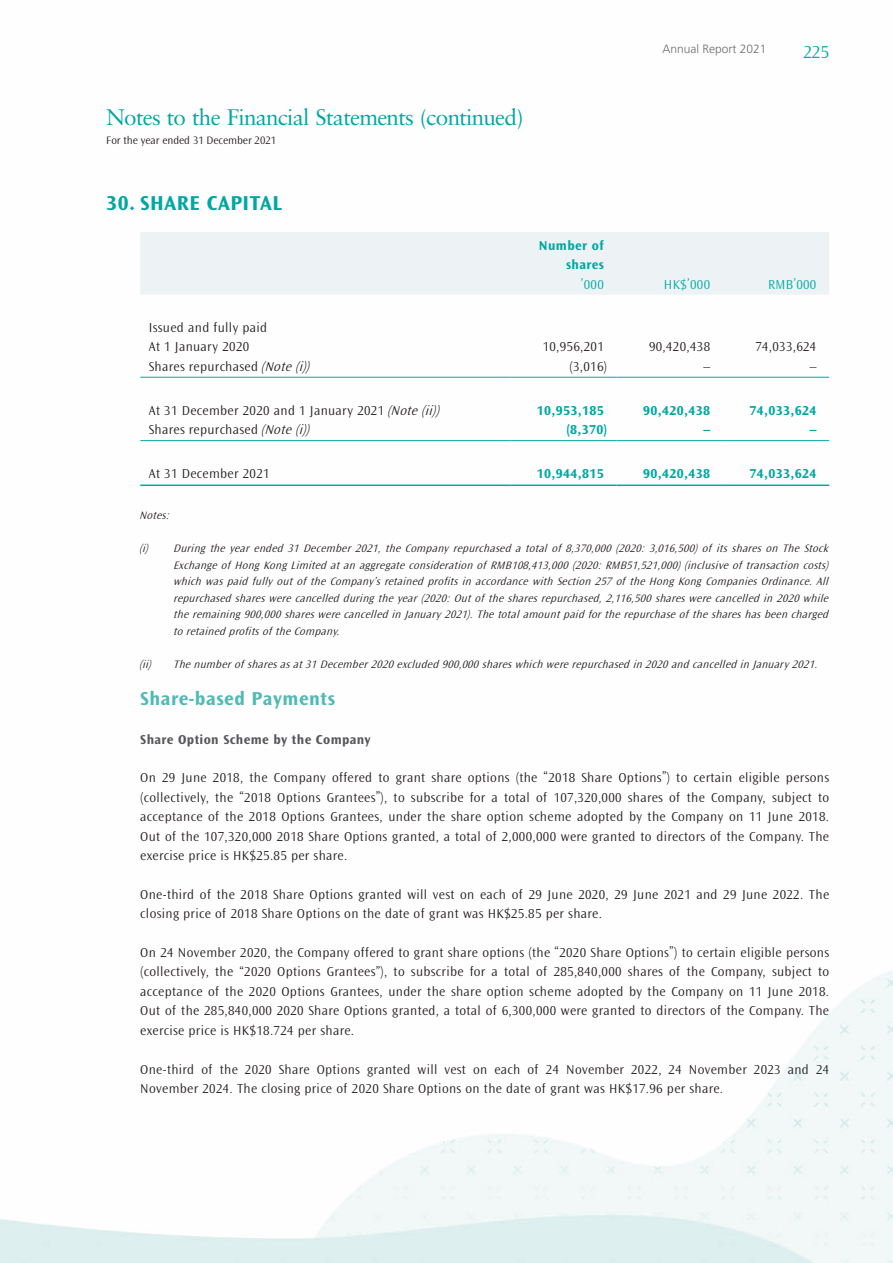
<style>
.page{position:relative;width:893px;height:1263px;background:#fff}
.page>*{position:absolute;margin:0;border:0;box-sizing:border-box;transform-origin:0 0}
.t1{font:22.5px "Sabon LT Std";letter-spacing:-.035em;color:#00a8a3}
.t2{font:700 21px "Ocean Sans Std";letter-spacing:.025em;color:#00a8a3}
.t3{font:700 19.5px "Ocean Sans Std";letter-spacing:.025em;color:#51bab4}
.t4{font:300 18px "Ocean Sans Std";color:#00a8a3}
.t5{font:300 13.5px/19.5px "Ocean Sans Std";letter-spacing:.025em;color:#231f20}
.t6{font:700 13.5px/19.5px "Ocean Sans Std";letter-spacing:.025em;color:#00a8a3;text-align:right}
.t7{font:700 13.5px "Ocean Sans Std";letter-spacing:.025em;color:#57585a}
.t8{font:300 13.5px "Ocean Sans Std";letter-spacing:.025em;color:#00a8a3}
.t9{font:300 12px "Frutiger LT Std";color:#6c6d70}
.t10{font:italic 300 11.25px/16.5px "Ocean Sans Std";color:#231f20;text-align:justify}
.t11{font:300 11.25px "Ocean Sans Std";letter-spacing:-.005em;color:#231f20}
.s1{font-style:italic}
</style>
<div class="page">
<img style="left:0;top:376px;width:893px;height:887px">
<div style="left:140px;top:232px;width:689px;height:63px;background:#edf3f5"></div>
<hr style="left:140px;top:377px;width:370px;height:1px;background:#00a8a3">
<hr style="left:510px;top:377px;width:107px;height:1px;background:#00a8a3">
<hr style="left:617px;top:377px;width:106px;height:1px;background:#00a8a3">
<hr style="left:723px;top:377px;width:106px;height:1px;background:#00a8a3">
<hr style="left:140px;top:440px;width:370px;height:1px;background:#00a8a3">
<hr style="left:510px;top:440px;width:107px;height:1px;background:#00a8a3">
<hr style="left:617px;top:440px;width:106px;height:1px;background:#00a8a3">
<hr style="left:723px;top:440px;width:106px;height:1px;background:#00a8a3">
<hr style="left:140px;top:484px;width:370px;height:2px;background:#00a8a3">
<hr style="left:510px;top:484px;width:107px;height:2px;background:#00a8a3">
<hr style="left:617px;top:484px;width:106px;height:2px;background:#00a8a3">
<hr style="left:723px;top:484px;width:106px;height:2px;background:#00a8a3">
<h1 class="t1" style="left:106px;top:104px;width:419px">Notes to the Financial Statements (continued)</h1>
<p class="t11" style="left:106px;top:134px;width:171px">For the year ended 31 December 2021</p>
<p class="t9" style="left:662px;top:42px;width:106px">Annual Report 2021</p>
<h3 class="t4" style="left:803px;top:42px;width:27px">225</h3>
<h2 class="t2" style="left:106px;top:191px;width:177px">30. SHARE CAPITAL</h2>
<p class="t5" style="left:149px;top:318px;width:120px">Issued and fully paid<br>At 1 January 2020</p>
<p class="t6" style="left:539px;top:236px;width:66px">Number of shares</p>
<p class="t8" style="left:581px;top:277px;width:24px">’000</p>
<p class="t8" style="left:664px;top:277px;width:48px">HK$’000</p>
<p class="t8" style="left:768px;top:277px;width:50px">RMB’000</p>
<p class="t5" style="left:543px;top:337px;width:63px">10,956,201</p>
<p class="t5" style="left:649px;top:337px;width:63px">90,420,438</p>
<p class="t5" style="left:755px;top:337px;width:63px">74,033,624</p>
<p class="t5" style="left:149px;top:357px;width:166px">Shares repurchased <span class="s1">(Note(i))</span></p>
<p class="t5" style="left:570px;top:357px;width:39px">(3,016)</p>
<p class="t5" style="left:703px;top:357px;width:8px">–</p>
<p class="t5" style="left:810px;top:357px;width:8px">–</p>
<p class="t5" style="left:149px;top:401px;width:296px">At 31 December 2020 and 1 January 2021 <span class="s1">(Note(ii))</span></p>
<p class="t6" style="left:537px;top:401px;width:68px">10,953,185</p>
<p class="t6" style="left:643px;top:401px;width:68px">90,420,438</p>
<p class="t6" style="left:749px;top:401px;width:68px">74,033,624</p>
<p class="t5" style="left:149px;top:420px;width:166px">Shares repurchased <span class="s1">(Note(i))</span></p>
<p class="t6" style="left:567px;top:420px;width:42px">(8,370)</p>
<p class="t6" style="left:703px;top:420px;width:8px">–</p>
<p class="t6" style="left:810px;top:420px;width:8px">–</p>
<p class="t5" style="left:149px;top:464px;width:122px">At 31 December 2021</p>
<p class="t6" style="left:537px;top:464px;width:68px">10,944,815</p>
<p class="t6" style="left:643px;top:464px;width:68px">90,420,438</p>
<p class="t6" style="left:749px;top:464px;width:68px">74,033,624</p>
<p class="t10" style="left:139px;top:507px;width:35px">Notes:</p>
<p class="t10" style="left:173px;top:540px;width:660px;text-indent:-34px">(i) During the year ended 31 December 2021, the Company repurchased a total of 8,370,000 (2020: 3,016,500) of its shares on The Stock Exchange of Hong Kong Limited at an aggregate consideration of RMB108,413,000 (2020: RMB51,521,000) (inclusive of transaction costs) which was paid fully out of the Company’s retained profits in accordance with Section 257 of the Hong Kong Companies Ordinance. All repurchased shares were cancelled during the year (2020: Out of the shares repurchased, 2,116,500 shares were cancelled in 2020 while theremaining900,000shareswerecancelled in January2021).Thetotalamountpaid fortherepurchaseof theshareshasbeen charged to retained profitsoftheCompany.</p>
<p class="t10" style="left:139px;top:656px;width:17px">(ii)</p>
<p class="t10" style="left:173px;top:656px;width:649px">Thenumberofsharesasat31December2020excluded 900,000shareswhich wererepurchased in 2020and cancelled in January2021.</p>
<h3 class="t3" style="left:140px;top:687px;width:196px">Share-based Payments</h3>
<p class="t7" style="left:140px;top:731px;width:232px">Share Option Scheme by the Company</p>
<p class="t5" style="left:140px;top:768px;width:690px;text-align:justify">On 29 June 2018, the Company offered to grant share options (the “2018 Share Options”) to certain eligible persons (collectively, the “2018 Options Grantees”), to subscribe for a total of 107,320,000 shares of the Company, subject to acceptance of the 2018 Options Grantees, under the share option scheme adopted by the Company on 11 June 2018.<br>Out of the 107,320,000 2018 Share Options granted, a total of 2,000,000 were granted to directors of the Company. The exercise price is HK$25.85 per share.</p>
<p class="t5" style="left:140px;top:885px;width:690px">One-third of the 2018 Share Options granted will vest on each of 29 June 2020, 29 June 2021 and 29 June 2022. The closing price of 2018 Share Options on the date of grant was HK$25.85 per share.</p>
<p class="t5" style="left:140px;top:943px;width:690px;text-align:justify">On 24 November 2020, the Company offered to grant share options (the “2020 Share Options”) to certain eligible persons (collectively, the “2020 Options Grantees”), to subscribe for a total of 285,840,000 shares of the Company, subject to acceptance of the 2020 Options Grantees, under the share option scheme adopted by the Company on 11 June 2018.<br>Out of the 285,840,000 2020 Share Options granted, a total of 6,300,000 were granted to directors of the Company. The exercise price is HK$18.724 per share.</p>
<p class="t5" style="left:140px;top:1059px;width:690px">One-third of the 2020 Share Options granted will vest on each of 24 November 2022, 24 November 2023 and 24<br>November 2024. The closing price of 2020 Share Options on the date of grant was HK$17.96 per share.</p>
</div>
